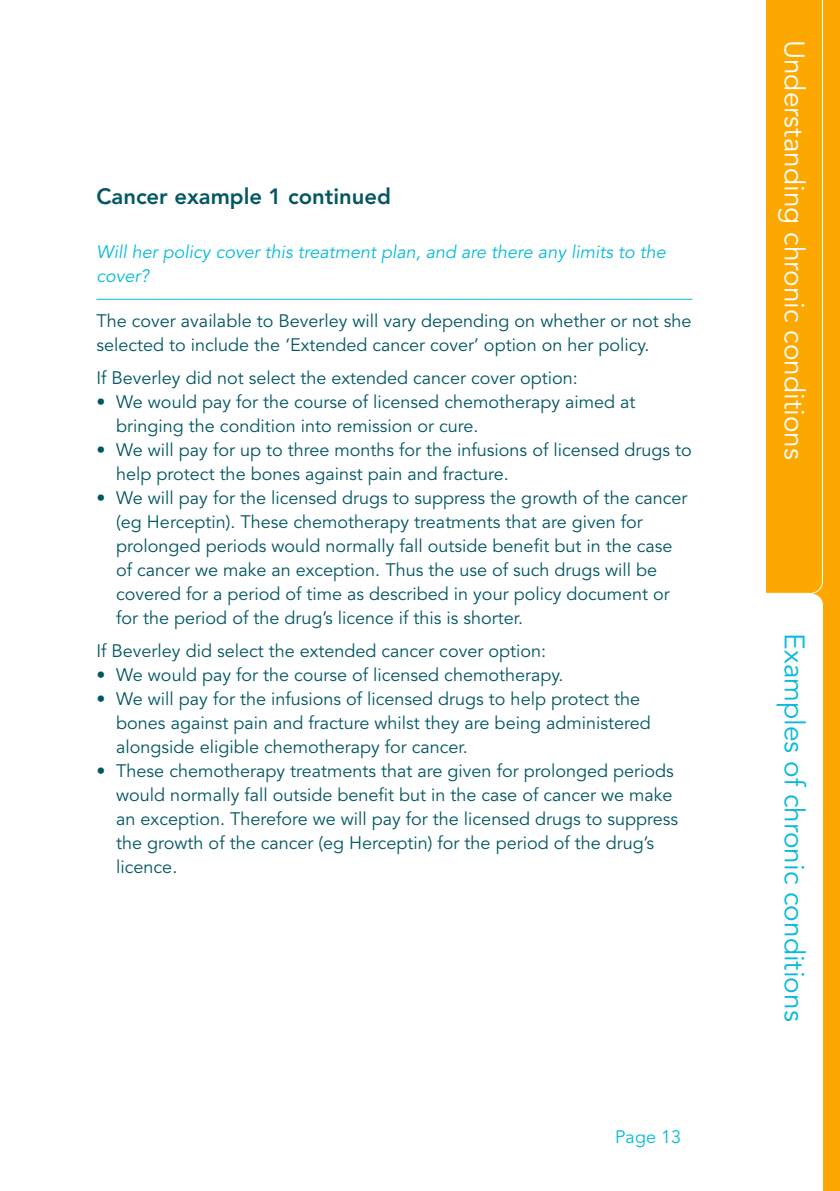
<style>
.page{position:relative;width:840px;height:1191px;background:#fff}
.page>*{position:absolute;margin:0;border:0;box-sizing:border-box;transform-origin:0 0}
.t1{font:28px "Avenir LT Std";color:#fff}
.t2{font:28px "Avenir LT Std";color:#07bbda}
.t3{font:800 22px "Avenir LT Std";color:#035762}
.t4{font:18px/24px "Avenir LT Std";color:#035762}
.t5{font:italic 18px/24px "Avenir LT Std";color:#07bbda}
.t6{font:18px "Avenir LT Std";color:#07bbda}
</style>
<div class="page">
<div style="left:765px;top:0;width:74px;height:1191px;background:linear-gradient(to bottom,#fda800,#fda800)"></div>
<svg style="left:692px;top:0;width:130px;height:594px"></svg>
<svg style="left:765px;top:594px;width:57px;height:597px"></svg>
<hr style="left:96px;top:299px;width:596px;height:1px;background:#07bbda">
<p class="t3" style="left:96px;top:187px;width:296px">Cancer example 1 continued</p>
<p class="t5" style="left:96px;top:241px;width:570px">Will her policy cover this treatment plan, and are there any limits to the cover?</p>
<p class="t4" style="left:96px;top:310px;width:596px">The cover available to Beverley will vary depending on whether or not she selected to include the ‘Extended cancer cover’ option on her policy.</p>
<p class="t4" style="left:96px;top:367px;width:482px">If Beverley did not select the extended cancer cover option:</p>
<p class="t4" style="left:116px;top:391px;width:520px;text-indent:-20px">• We would pay for the course of licensed chemotherapy aimed at bringing the condition into remission or cure.</p>
<p class="t4" style="left:116px;top:439px;width:576px;text-indent:-20px">• We will pay for up to three months for the infusions of licensed drugs to help protect the bones against pain and fracture.</p>
<p class="t4" style="left:116px;top:487px;width:572px;text-indent:-20px">• We will pay for the licensed drugs to suppress the growth of the cancer (eg Herceptin). These chemotherapy treatments that are given for prolonged periods would normally fall outside benefit but in the case of cancer we make an exception. Thus the use of such drugs will be covered for a period of time as described in your policy document or for the period of the drug’s licence if this is shorter.</p>
<p class="t4" style="left:96px;top:640px;width:451px">If Beverley did select the extended cancer cover option:</p>
<p class="t4" style="left:96px;top:664px;width:468px">• We would pay for the course of licensed chemotherapy.</p>
<p class="t4" style="left:116px;top:688px;width:535px;text-indent:-20px">• We will pay for the infusions of licensed drugs to help protect the bones against pain and fracture whilst they are being administered alongside eligible chemotherapy for cancer.</p>
<p class="t4" style="left:116px;top:759px;width:563px;text-indent:-20px">• These chemotherapy treatments that are given for prolonged periods would normally fall outside benefit but in the case of cancer we make an exception. Therefore we will pay for the licensed drugs to suppress the growth of the cancer (eg Herceptin) for the period of the drug’s licence.</p>
<p class="t6" style="left:615px;top:1129px;width:67px">Page 13</p>
<h1 class="t1" style="left:805px;top:40px;width:421px;rotate:90deg">Understanding chronic conditions</h1>
<h1 class="t2" style="left:805px;top:633px;width:389px;rotate:90deg">Examples of chronic conditions</h1>
</div>
